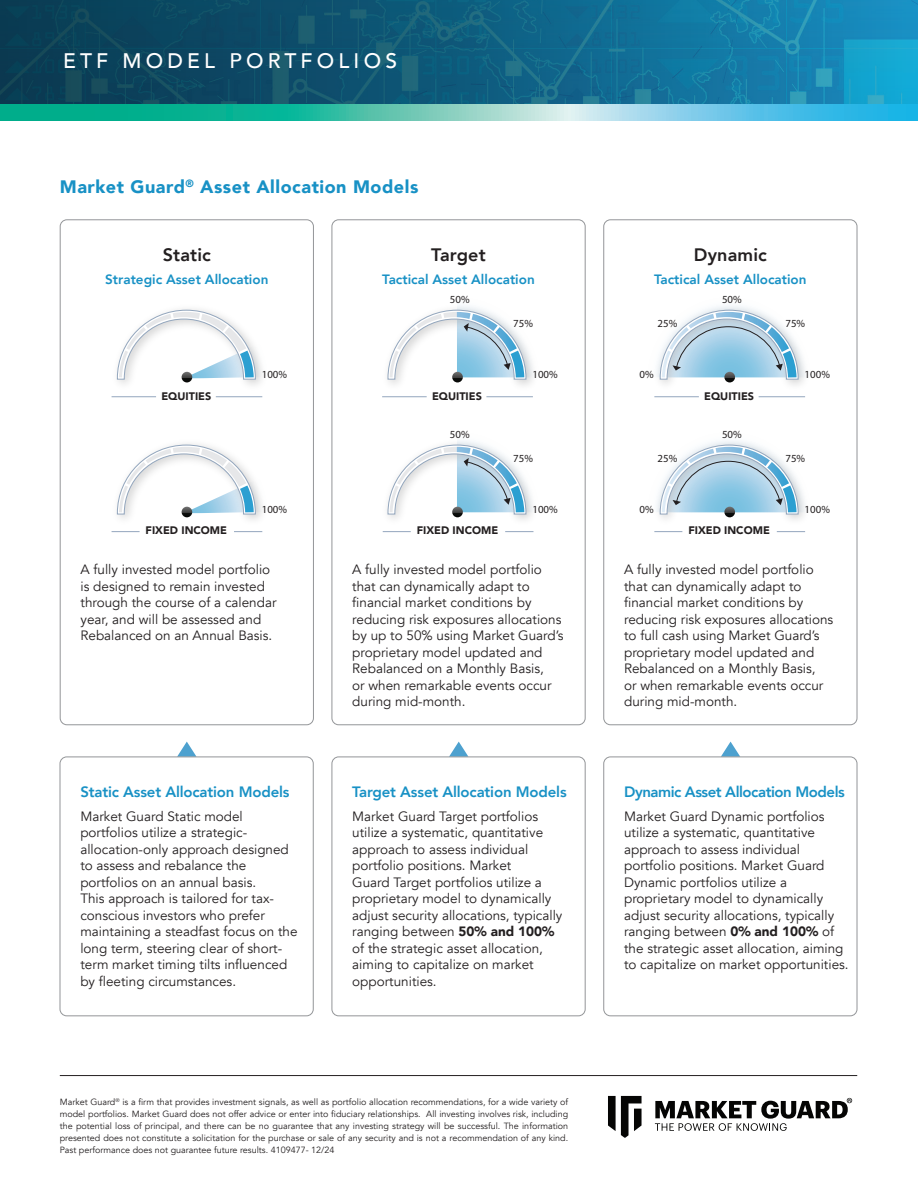
<style>
.page{position:relative;width:918px;height:1188px;background:#fff}
.page>*{position:absolute;margin:0;border:0;box-sizing:border-box;transform-origin:0 0}
.t1{font:500 21px "Avenir";letter-spacing:.2em;color:#fff}
.t2{font:900 18px "Avenir";letter-spacing:.03em;color:#1891c5}
.t3{font:800 18px "Avenir";letter-spacing:.01em;color:#231f20}
.t4{font:800 15px "Avenir";letter-spacing:-.01em;color:#1891c5}
.t5{font:800 15px "Avenir";letter-spacing:-.03em;color:#1891c5}
.t6{font:13.5px/16.5px "Avenir";color:#231f20}
.t7{font:800 13.5px "Avenir";color:#1891c5}
.t8{font:10.8px "Myriad Pro";color:#231f20}
.t9{font:900 10.8px "Avenir LT Std";color:#231f20}
.t10{font:9px/12px "Avenir";color:#231f20;text-align:justify}
.s1{font-weight:900}
</style>
<div class="page">
<svg style="left:0;top:0;width:918px;height:104px;background:#116284"></svg>
<div style="left:60px;top:220px;width:254px;height:505px;border:1px solid #939598;border-radius:7px"></div>
<hr style="left:112px;top:396px;width:44px;height:1px;background:#93a6bd">
<hr style="left:216px;top:396px;width:46px;height:1px;background:#93a6bd">
<svg style="left:112px;top:531px;width:28px;height:1px"></svg>
<svg style="left:234px;top:531px;width:28px;height:1px"></svg>
<svg style="left:117px;top:309px;width:145px;height:73px"></svg>
<svg style="left:117px;top:444px;width:145px;height:73px"></svg>
<svg style="left:177px;top:742px;width:20px;height:15px"></svg>
<div style="left:60px;top:757px;width:253px;height:259px;border:1px solid #939598;border-radius:7px"></div>
<div style="left:332px;top:220px;width:253px;height:505px;border:1px solid #939598;border-radius:7px"></div>
<hr style="left:382px;top:396px;width:45px;height:1px;background:#93a6bd">
<hr style="left:486px;top:396px;width:47px;height:1px;background:#93a6bd">
<svg style="left:383px;top:531px;width:28px;height:1px"></svg>
<svg style="left:505px;top:531px;width:28px;height:1px"></svg>
<svg style="left:387px;top:306px;width:147px;height:76px"></svg>
<svg style="left:387px;top:441px;width:146px;height:76px"></svg>
<svg style="left:449px;top:742px;width:19px;height:15px"></svg>
<div style="left:332px;top:757px;width:253px;height:259px;border:1px solid #939598;border-radius:7px"></div>
<div style="left:604px;top:220px;width:253px;height:505px;border:1px solid #939598;border-radius:7px"></div>
<hr style="left:654px;top:396px;width:45px;height:1px;background:#93a6bd">
<hr style="left:759px;top:396px;width:46px;height:1px;background:#93a6bd">
<svg style="left:654px;top:531px;width:28px;height:1px"></svg>
<svg style="left:777px;top:531px;width:28px;height:1px"></svg>
<svg style="left:656px;top:306px;width:149px;height:76px"></svg>
<svg style="left:656px;top:441px;width:149px;height:76px"></svg>
<svg style="left:721px;top:742px;width:19px;height:15px"></svg>
<div style="left:604px;top:757px;width:253px;height:259px;border:1px solid #939598;border-radius:7px"></div>
<svg style="left:608px;top:1096px;width:34px;height:42px"></svg>
<svg style="left:655px;top:1098px;width:197px;height:33px"></svg>
<hr style="left:60px;top:1075px;width:797px;height:1px;background:#231f20">
<svg style="left:0;top:104px;width:918px;height:17px;background:#4ec2bf"></svg>
<h1 class="t1" style="left:63px;top:42px;width:336px">ETF MODEL PORTFOLIOS</h1>
<h2 class="t2" style="left:60px;top:171px;width:360px">Market Guard<sup>®</sup> Asset Allocation Models</h2>
<h2 class="t3" style="left:163px;top:241px;width:50px">Static</h2>
<p class="t7" style="left:105px;top:269px;width:165px">Strategic Asset Allocation</p>
<h2 class="t3" style="left:431px;top:241px;width:56px">Target</h2>
<p class="t7" style="left:382px;top:269px;width:154px">Tactical Asset Allocation</p>
<h2 class="t3" style="left:694px;top:241px;width:75px">Dynamic</h2>
<p class="t7" style="left:654px;top:269px;width:154px">Tactical Asset Allocation</p>
<p class="t8" style="left:450px;top:294px;width:21px">50%</p>
<p class="t8" style="left:722px;top:294px;width:21px">50%</p>
<p class="t8" style="left:513px;top:318px;width:21px">75%</p>
<p class="t8" style="left:658px;top:318px;width:21px">25%</p>
<p class="t8" style="left:785px;top:318px;width:21px">75%</p>
<p class="t8" style="left:262px;top:369px;width:27px">100%</p>
<p class="t8" style="left:532px;top:369px;width:27px">100%</p>
<p class="t8" style="left:547px;top:369px;width:16px">0%</p>
<p class="t8" style="left:640px;top:369px;width:16px">0%</p>
<p class="t8" style="left:805px;top:369px;width:27px">100%</p>
<p class="t9" style="left:161px;top:389px;width:51px">EQUITIES</p>
<p class="t9" style="left:432px;top:389px;width:51px">EQUITIES</p>
<p class="t9" style="left:704px;top:389px;width:51px">EQUITIES</p>
<p class="t8" style="left:450px;top:429px;width:21px">50%</p>
<p class="t8" style="left:722px;top:429px;width:21px">50%</p>
<p class="t8" style="left:513px;top:453px;width:21px">75%</p>
<p class="t8" style="left:658px;top:453px;width:21px">25%</p>
<p class="t8" style="left:785px;top:453px;width:21px">75%</p>
<p class="t8" style="left:262px;top:504px;width:27px">100%</p>
<p class="t8" style="left:532px;top:504px;width:27px">100%</p>
<p class="t8" style="left:547px;top:504px;width:16px">0%</p>
<p class="t8" style="left:640px;top:504px;width:16px">0%</p>
<p class="t8" style="left:805px;top:504px;width:27px">100%</p>
<p class="t9" style="left:146px;top:524px;width:83px">FIXED INCOME</p>
<p class="t9" style="left:417px;top:524px;width:83px">FIXED INCOME</p>
<p class="t9" style="left:688px;top:524px;width:83px">FIXED INCOME</p>
<p class="t6" style="left:81px;top:562px;width:198px">A fully invested model portfolio is designed to remain invested through the course of a calendar year, and will be assessed and<br>Rebalanced on an Annual Basis.</p>
<p class="t6" style="left:352px;top:562px;width:213px">A fully invested model portfolio that can dynamically adapt to financial market conditions by reducing risk exposures allocations by up to 50% using Market Guard’s proprietary model updated and<br>Rebalanced on a Monthly Basis,<br>or when remarkable events occur during mid-month.</p>
<p class="t6" style="left:624px;top:562px;width:211px">A fully invested model portfolio that can dynamically adapt to financial market conditions by reducing risk exposures allocations to full cash using Market Guard’s proprietary model updated and<br>Rebalanced on a Monthly Basis,<br>or when remarkable events occur during mid-month.</p>
<p class="t4" style="left:80px;top:780px;width:211px">Static Asset Allocation Models</p>
<p class="t6" style="left:80px;top:808px;width:219px">Market Guard Static model portfolios utilize a strategic&shy;allocation-only approach designed to assess and rebalance the portfolios on an annual basis.<br>This approach is tailored for tax&shy;conscious investors who prefer maintaining a steadfast focus on the long term, steering clear of short&shy;term market timing tilts influenced by fleeting circumstances.</p>
<p class="t4" style="left:352px;top:780px;width:216px">Target Asset Allocation Models</p>
<p class="t6" style="left:352px;top:808px;width:212px">Market Guard Target portfolios utilize a systematic, quantitative approach to assess individual portfolio positions. Market<br>Guard Target portfolios utilize a proprietary model to dynamically adjust security allocations, typically ranging between <span class="s1">50% and 100% </span>of the strategic asset allocation, aiming to capitalize on market opportunities.</p>
<p class="t5" style="left:624px;top:780px;width:222px">Dynamic Asset Allocation Models</p>
<p class="t6" style="left:624px;top:808px;width:226px">Market Guard Dynamic portfolios utilize a systematic, quantitative approach to assess individual portfolio positions. Market Guard Dynamic portfolios utilize a proprietary model to dynamically adjust security allocations, typically ranging between <span class="s1">0% and 100%</span> of the strategic asset allocation, aiming to capitalize on market opportunities.</p>
<p class="t10" style="left:60px;top:1096px;width:510px">Market Guard<sup>®</sup> is a firm that provides investment signals, as well as portfolio allocation recommendations, for a wide variety of model portfolios. Market Guard does not offer advice or enter into fiduciary relationships. All investing involves risk, including the potential loss of principal, and there can be no guarantee that any investing strategy will be successful. The information presented does not constitute a solicitation for the purchase or sale of any security and is not a recommendation of any kind.<br>Past performance does not guarantee future results. 4109477- 12/24</p>
</div>
